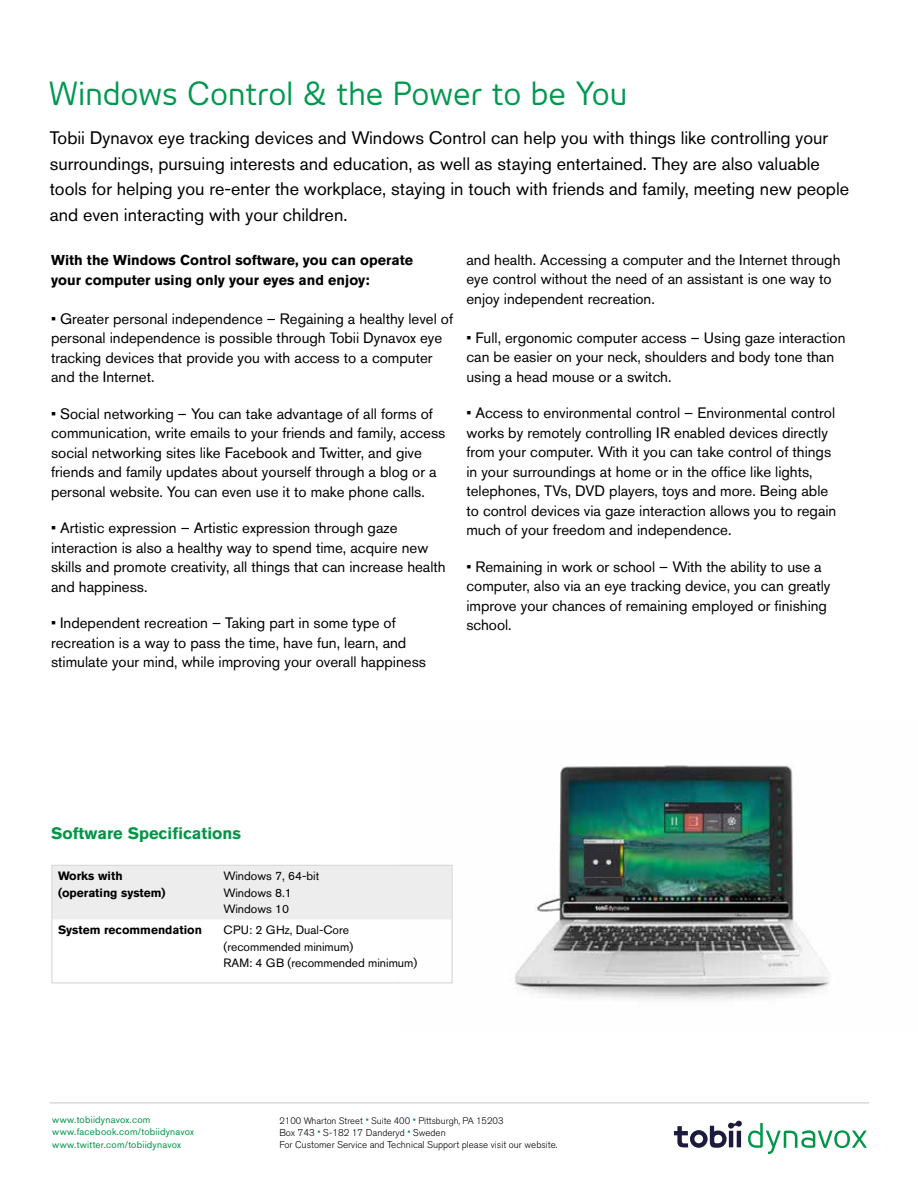
<style>
.page{position:relative;width:918px;height:1188px;background:#fff}
.page>*{position:absolute;margin:0;border:0;box-sizing:border-box;transform-origin:0 0}
.t1{font:31.5px "Tele Voice";color:#009850}
.t2{font:18px/25.5px "Akzidenz Grotesk BE";color:#000}
.t3{font:700 16.5px "Akzidenz Grotesk BE";color:#009648}
.t4{font:15px/19.5px "Akzidenz Grotesk BE";color:#000}
.t5{font:700 14.25px/19.5px "Akzidenz Grotesk BE";color:#000}
.t6{font:12px/16.5px "Akzidenz Grotesk BE";color:#000}
.t7{font:700 12px/16.5px "Akzidenz Grotesk BE";color:#000}
.t8{font:300 9.75px/12px "Akzidenz Grotesk BE";color:#000}
.t9{font:9.75px/12.8px "Akzidenz Grotesk BE";letter-spacing:.025em;color:#009648}
.t10{font:300 9.3px "Akzidenz Grotesk BE";color:#000}
</style>
<div class="page">
<img style="left:396px;top:765px;width:433px;height:235px">
<hr style="left:50px;top:1103px;width:819px;height:1px;background:#c6c6c6">
<div style="left:54px;top:867px;width:396px;height:52px;background:#ededed"></div>
<div style="left:52px;top:865px;width:400px;height:118px;border:1px solid #d2d2d2"></div>
<svg style="left:748px;top:1123px;width:119px;height:31px"></svg>
<svg style="left:674px;top:1121px;width:68px;height:27px"></svg>
<h1 class="t1" style="left:48px;top:75px;width:580px">Windows Control &amp; the Power to be You</h1>
<p class="t2" style="left:50px;top:125px;width:801px">Tobii Dynavox eye tracking devices and Windows Control can help you with things like controlling your surroundings, pursuing interests and education, as well as staying entertained. They are also valuable tools for helping you re-enter the workplace, staying in touch with friends and family, meeting new people and even interacting with your children.</p>
<p class="t5" style="left:51px;top:251px;width:364px">With the Windows Control software, you can operate your computer using only your eyes and enjoy:</p>
<p class="t4" style="left:51px;top:309px;width:404px">• Greater personal independence – Regaining a healthy level of personal independence is possible through Tobii Dynavox eye tracking devices that provide you with access to a computer and the Internet.</p>
<p class="t4" style="left:51px;top:404px;width:396px">• Social networking – You can take advantage of all forms of communication, write emails to your friends and family, access social networking sites like Facebook and Twitter, and give friends and family updates about yourself through a blog or a personal website. You can even use it to make phone calls.</p>
<p class="t4" style="left:51px;top:518px;width:396px">• Artistic expression – Artistic expression through gaze interaction is also a healthy way to spend time, acquire new skills and promote creativity, all things that can increase health and happiness.</p>
<p class="t4" style="left:51px;top:613px;width:376px">• Independent recreation – Taking part in some type of recreation is a way to pass the time, have fun, learn, and stimulate your mind, while improving your overall happiness</p>
<p class="t4" style="left:466px;top:250px;width:376px">and health. Accessing a computer and the Internet through eye control without the need of an assistant is one way to enjoy independent recreation.</p>
<p class="t4" style="left:466px;top:328px;width:381px">• Full, ergonomic computer access – Using gaze interaction can be easier on your neck, shoulders and body tone than using a head mouse or a switch.</p>
<p class="t4" style="left:466px;top:403px;width:372px">• Access to environmental control – Environmental control works by remotely controlling IR enabled devices directly from your computer. With it you can take control of things in your surroundings at home or in the office like lights, telephones, TVs, DVD players, toys and more. Being able to control devices via gaze interaction allows you to regain much of your freedom and independence.</p>
<p class="t4" style="left:466px;top:557px;width:366px">• Remaining in work or school – With the ability to use a computer, also via an eye tracking device, you can greatly improve your chances of remaining employed or finishing school.</p>
<p class="t3" style="left:51px;top:823px;width:192px">Software Specifications</p>
<p class="t7" style="left:58px;top:868px;width:109px">Works with (operating system)</p>
<p class="t6" style="left:224px;top:868px;width:97px">Windows 7, 64-bit<br>Windows 8.1<br>Windows 10</p>
<p class="t7" style="left:58px;top:922px;width:145px">System recommendation</p>
<p class="t6" style="left:224px;top:922px;width:195px">CPU: 2 GHz, Dual-Core (recommended minimum)<br>RAM: 4 GB (recommended minimum)</p>
<p class="t9" style="left:52px;top:1113px;width:143px">www.tobiidynavox.com www.facebook.com/tobiidynavox www.twitter.com/tobiidynavox</p>
<p class="t10" style="left:279px;top:1116px;width:226px">2100 Wharton Street <sup>•</sup> Suite 400 <sup>•</sup> Pittsburgh, PA 15203</p>
<p class="t8" style="left:279px;top:1127px;width:280px">Box 743 <sup>•</sup> S-182 17 Danderyd <sup>•</sup> Sweden<br>For Customer Service and Technical Support please visit our website.</p>
</div>
